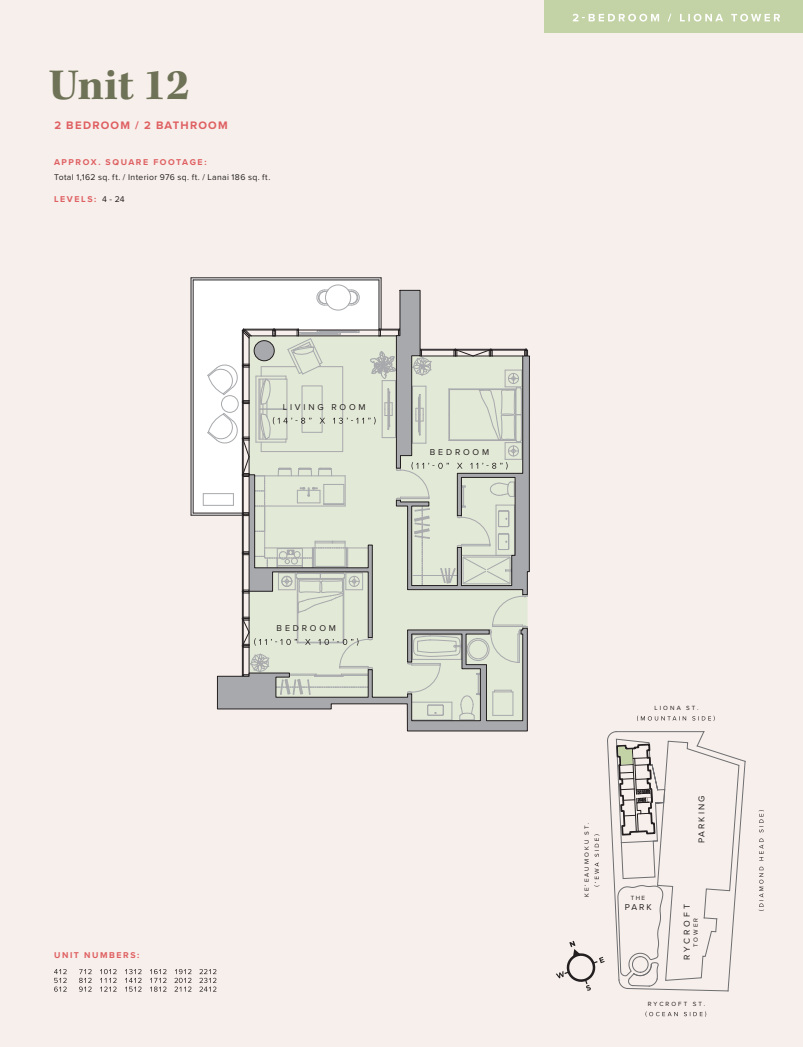
<style>
.page{position:relative;width:803px;height:1047px;background:#fff}
.page>*{position:absolute;margin:0;border:0;box-sizing:border-box;transform-origin:0 0}
.t1{font:700 45px "Kepler Std";color:#6e7256}
.t2{font:700 11.25px "Proxima Nova";letter-spacing:.11em;color:#df6062}
.t3{font:700 8.75px "Proxima Nova";letter-spacing:.18em;color:#df6062}
.t4{font:8.75px "Proxima Nova";letter-spacing:.32em;color:#231f20}
.t5{font:8.75px "Proxima Nova";letter-spacing:.225em;color:#231f20}
.t6{font:8.62px "Proxima Nova";letter-spacing:.04em;color:#231f20}
.t7{font:6.25px "Proxima Nova";letter-spacing:.33em;color:#231f20}
.s1{font-weight:400;font-size:8.62px;color:#231f20}
</style>
<div class="page">
<div style="left:0;top:0;width:802px;height:1046px;background:#f7efeb"></div>
<svg style="left:192px;top:278px;width:189px;height:237px;background:#f1f1f1"></svg>
<div style="left:325px;top:285px;width:26px;height:25px;border:1px solid #a7a9ac;border-radius:50%"></div>
<hr style="left:191px;top:515px;width:51px;height:1px;background:#231f20">
<hr style="left:191px;top:278px;width:1px;height:237px;background:#231f20">
<hr style="left:191px;top:277px;width:190px;height:1px;background:#231f20">
<hr style="left:381px;top:278px;width:1px;height:51px;background:#231f20">
<hr style="left:193px;top:512px;width:49px;height:1px;background:#231f20">
<hr style="left:193px;top:280px;width:1px;height:233px;background:#231f20">
<hr style="left:193px;top:279px;width:186px;height:1px;background:#231f20">
<hr style="left:379px;top:280px;width:1px;height:49px;background:#231f20">
<div style="left:544px;top:0;width:258px;height:33px;background:#c3d3a6"></div>
<svg style="left:572px;top:14px;width:208px;height:8px"></svg>
<svg style="left:637px;top:715px;width:77px;height:6px"></svg>
<svg style="left:556px;top:731px;width:189px;height:285px"></svg>
<svg style="left:758px;top:810px;width:6px;height:100px"></svg>
<svg style="left:54px;top:969px;width:13px;height:22px"></svg>
<svg style="left:79px;top:969px;width:13px;height:22px"></svg>
<svg style="left:100px;top:969px;width:16px;height:22px"></svg>
<svg style="left:125px;top:969px;width:16px;height:22px"></svg>
<svg style="left:150px;top:969px;width:16px;height:22px"></svg>
<svg style="left:174px;top:969px;width:17px;height:22px"></svg>
<svg style="left:199px;top:969px;width:17px;height:22px"></svg>
<svg style="left:203px;top:289px;width:327px;height:442px;background:#d6d9cf"></svg>
<h1 class="t1" style="left:49px;top:59px;width:142px">Unit 12</h1>
<h2 class="t2" style="left:54px;top:117px;width:175px">2 BEDROOM / 2 BATHROOM</h2>
<p class="t3" style="left:54px;top:155px;width:154px">APPROX. SQUARE FOOTAGE:</p>
<p class="t6" style="left:54px;top:171px;width:218px">Total 1,162 sq. ft. / Interior 976 sq. ft. / Lanai 186 sq. ft.</p>
<p class="t3" style="left:54px;top:192px;width:72px">LEVELS: <span class="s1">4 - 24</span></p>
<p class="t4" style="left:283px;top:400px;width:84px">LIVING ROOM</p>
<p class="t4" style="left:430px;top:445px;width:61px">BEDROOM</p>
<p class="t4" style="left:276px;top:621px;width:61px">BEDROOM</p>
<p class="t3" style="left:54px;top:948px;width:87px">UNIT NUMBERS:</p>
<p class="t7" style="left:582px;top:897px;width:76px;rotate:-90deg">KE‘EAUMOKU ST.</p>
<p class="t7" style="left:654px;top:703px;width:45px">LIONA ST.</p>
<p class="t7" style="left:630px;top:893px;width:16px">THE</p>
<p class="t4" style="left:624px;top:900px;width:29px">PARK</p>
<p class="t5" style="left:695px;top:843px;width:49px;rotate:-90deg">PARKING</p>
<p class="t4" style="left:680px;top:959px;width:57px;rotate:-90deg">RYCROFT</p>
<p class="t7" style="left:691px;top:946px;width:31px;rotate:-90deg">TOWER</p>
<p class="t7" style="left:647px;top:999px;width:59px">RYCROFT ST.</p>
</div>
